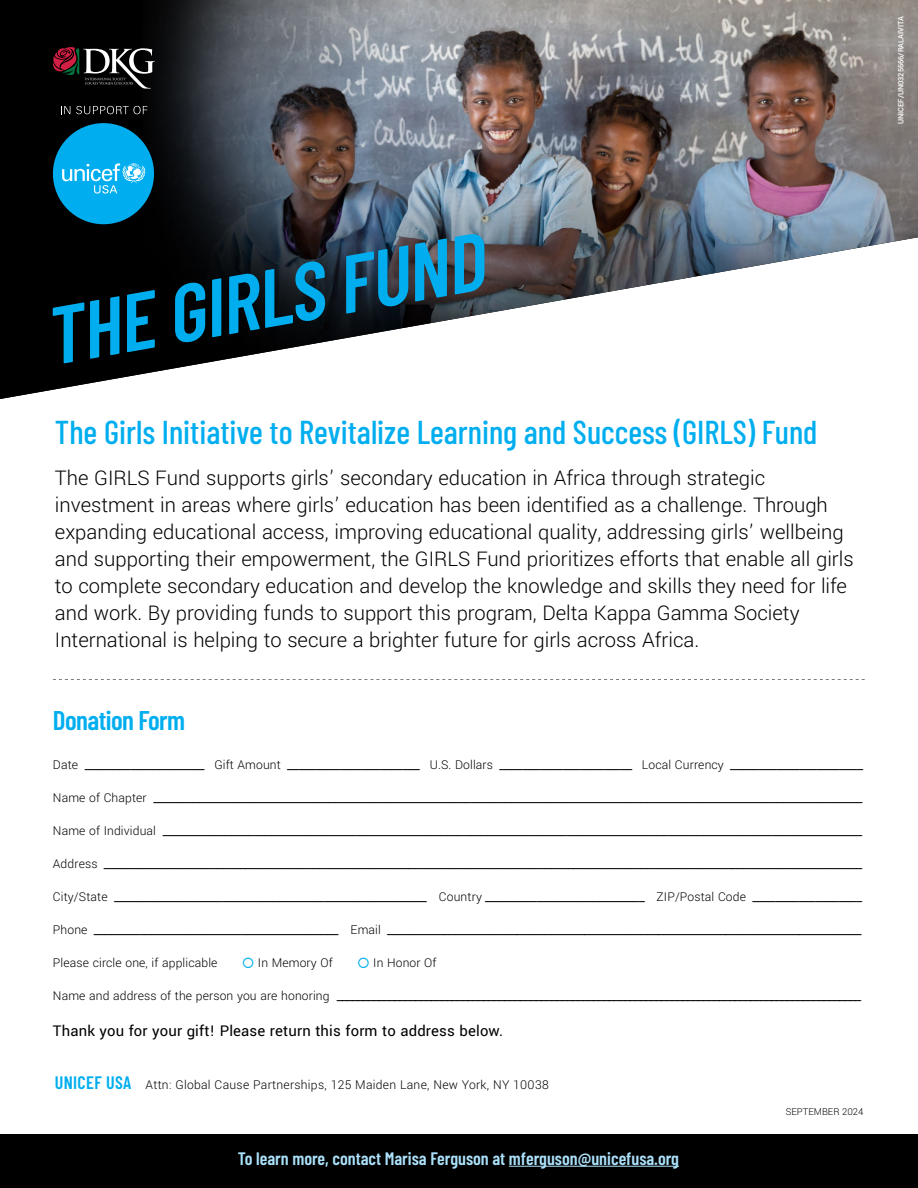
<style>
.page{position:relative;width:918px;height:1188px;background:#fff}
.page>*{position:absolute;margin:0;border:0;box-sizing:border-box;transform-origin:0 0}
.t1{font:italic 600 81px "Barlow Condensed";color:#00aeef}
.t2{font:500 33px "Barlow Condensed";color:#00aeef}
.t3{font:600 27px "Barlow Condensed";letter-spacing:-.02em;color:#00aeef}
.t4{font:300 22.5px/27px "Yantramanav";color:#000}
.t5{font:600 18px "Barlow Condensed";color:#abe1fa}
.t6{font:16.5px "Yantramanav";letter-spacing:.01em;color:#000}
.t7{font:15px/33px "Yantramanav";color:#000}
.t8{font:300 13.5px "Yantramanav";letter-spacing:.02em;color:#000}
.t9{font:300 10.5px "Yantramanav";color:#000}
.t10{font:500 8.25px "Yantramanav";color:#fff}
.s1{font-weight:300;font-size:13.5px}
.s2{color:#00aeef}
.s3{font-family:"Barlow Condensed";font-weight:600;font-size:18px;color:#00aeef}
</style>
<div class="page">
<div style="left:0;top:1134px;width:918px;height:54px;background:#000"></div>
<hr style="left:509px;top:1166px;width:170px;height:1px;background:#abe1fa">
<img style="left:0;top:0;width:918px;height:399px">
<svg style="left:53px;top:679px;width:812px;height:1px"></svg>
<div style="left:53px;top:123px;width:101px;height:101px;background:#00aeef;border-radius:50%"></div>
<svg style="left:62px;top:163px;width:83px;height:31px"></svg>
<svg style="left:61px;top:106px;width:9px;height:8px"></svg>
<svg style="left:76px;top:106px;width:71px;height:8px"></svg>
<svg style="left:53px;top:47px;width:102px;height:42px;background:#3d3334"></svg>
<p class="t10" style="left:896px;top:124px;width:110px;rotate:-90deg">UNICEF/UN0325666/RALAIVITA</p>
<h1 class="t1" style="left:35px;top:280px;width:446px;rotate:-10deg">THE GIRLS FUND</h1>
<h2 class="t2" style="left:55px;top:409px;width:764px">The Girls Initiative to Revitalize Learning and Success (GIRLS) Fund</h2>
<p class="t4" style="left:55px;top:464px;width:800px">The GIRLS Fund supports girls’ secondary education in Africa through strategic investment in areas where girls’ education has been identified as a challenge. Through expanding educational access, improving educational quality, addressing girls’ wellbeing and supporting their empowerment, the GIRLS Fund prioritizes efforts that enable all girls to complete secondary education and develop the knowledge and skills they need for life and work. By providing funds to support this program, Delta Kappa Gamma Society International is helping to secure a brighter future for girls across Africa.</p>
<h3 class="t3" style="left:53px;top:701px;width:134px">Donation Form</h3>
<p class="t7" style="left:53px;top:748px;width:812px"><span class="s1">Date</span> _____________________ <span class="s1">Gift Amount</span> _______________________ <span class="s1">U.S. Dollars</span> _______________________ <span class="s1">Local Currency</span> _______________________</p>
<p class="t7" style="left:53px;top:781px;width:811px"><span class="s1">Name of Chapter</span> _____________________________________________________________________________________________________________________________<br><span class="s1">Name of Individual</span> ___________________________________________________________________________________________________________________________</p>
<p class="t7" style="left:53px;top:847px;width:811px"><span class="s1">Address</span> ______________________________________________________________________________________________________________________________________</p>
<p class="t7" style="left:53px;top:880px;width:811px"><span class="s1">City/State</span> _______________________________________________________ <span class="s1">Country</span> ____________________________ <span class="s1">ZIP/Postal Code</span> ___________________</p>
<p class="t7" style="left:53px;top:913px;width:810px"><span class="s1">Phone</span> ___________________________________________ <span class="s1">Email</span> ____________________________________________________________________________________</p>
<p class="t8" style="left:53px;top:954px;width:166px">Please circle one, if applicable</p>
<p class="t8" style="left:242px;top:954px;width:92px"><span class="s2">○</span> In Memory Of</p>
<p class="t8" style="left:357px;top:954px;width:81px"><span class="s2">○</span> In Honor Of</p>
<p class="t7" style="left:53px;top:979px;width:810px"><span class="s1">Name and address of the person you are honoring</span> ____________________________________________________________________________________________________</p>
<p class="t6" style="left:53px;top:1020px;width:452px">Thank you for your gift! Please return this form to address below.</p>
<p class="t8" style="left:55px;top:1077px;width:495px"><span class="s3">UNICEF USA</span> Attn: Global Cause Partnerships, 125 Maiden Lane, New York, NY 10038</p>
<p class="t5" style="left:238px;top:1146px;width:443px">To learn more, contact Marisa Ferguson at mferguson@unicefusa.org</p>
<p class="t9" style="left:786px;top:1106px;width:79px">SEPTEMBER 2024</p>
</div>
